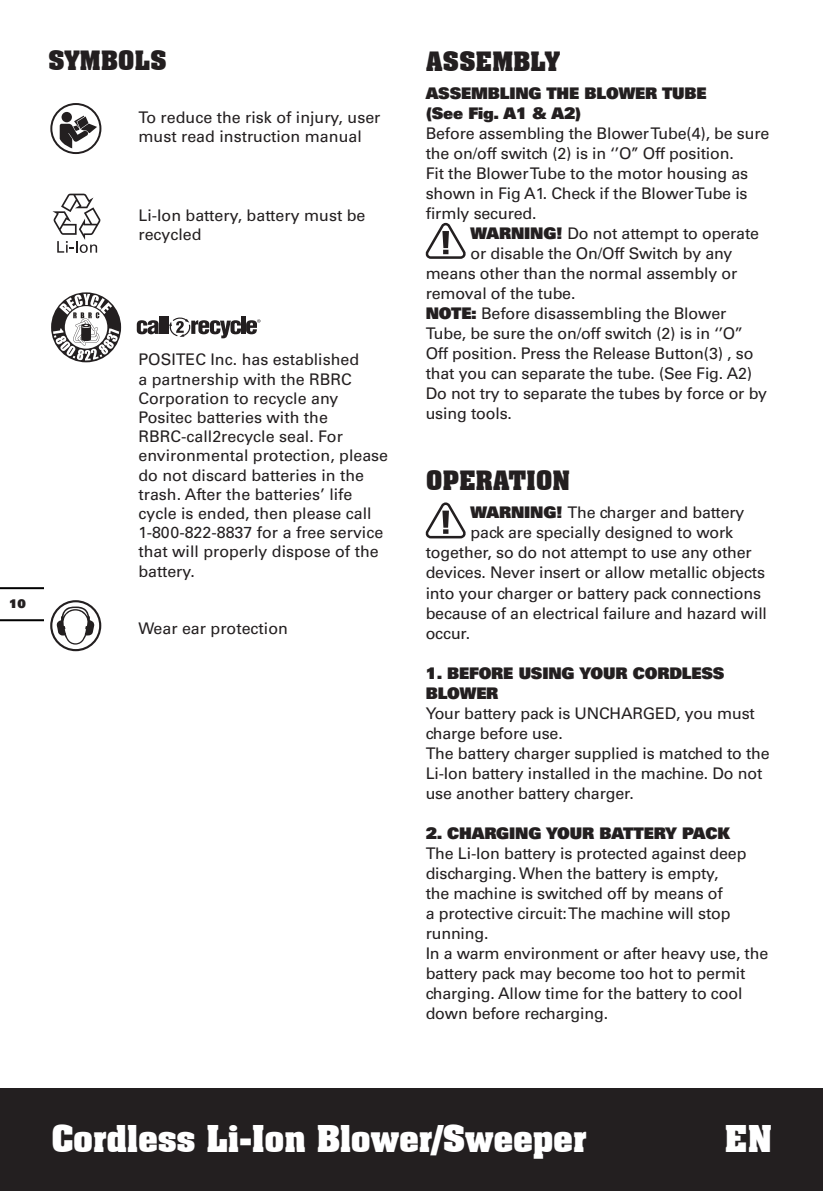
<style>
.page{position:relative;width:823px;height:1191px;background:#fff}
.page>*{position:absolute;margin:0;border:0;box-sizing:border-box;transform-origin:0 0}
.t1{font:700 36px "Aachen BT";letter-spacing:-.025em;color:#fff}
.t2{font:700 26px "Aachen BT";letter-spacing:-.01em;color:#231f20}
.t3{font:16px/20px "Univers";letter-spacing:-.01em;color:#231f20}
.t4{font:900 16px/20px "Univers";letter-spacing:-.01em;color:#231f20}
.t5{font:900 12px "Univers";color:#231f20}
.s1{font-weight:900}
</style>
<div class="page">
<div style="left:0;top:1089px;width:822px;height:102px;background:#231f20"></div>
<hr style="left:0;top:619px;width:43px;height:2px;background:#000">
<hr style="left:0;top:587px;width:43px;height:2px;background:#000">
<svg style="left:425px;top:223px;width:40px;height:36px"></svg>
<svg style="left:425px;top:502px;width:40px;height:36px"></svg>
<svg style="left:51px;top:292px;width:70px;height:70px"></svg>
<svg style="left:137px;top:320px;width:22px;height:14px"></svg>
<hr style="left:159px;top:316px;width:4px;height:18px;background:#231f20">
<hr style="left:164px;top:316px;width:4px;height:18px;background:#231f20">
<hr style="left:241px;top:316px;width:4px;height:18px;background:#231f20">
<svg style="left:169px;top:317px;width:91px;height:21px"></svg>
<svg style="left:52px;top:193px;width:49px;height:60px"></svg>
<div style="left:50px;top:600px;width:51px;height:51px;border:2px solid #231f20;border-radius:50%"></div>
<svg style="left:56px;top:606px;width:38px;height:38px"></svg>
<svg style="left:51px;top:104px;width:49px;height:49px"></svg>
<div style="left:50px;top:103px;width:51px;height:51px;border:2px solid #231f20;border-radius:50%"></div>
<div style="left:61px;top:112px;width:11px;height:10px;background:#231f20;border-radius:50%"></div>
<svg style="left:60px;top:116px;width:37px;height:32px"></svg>
<h2 class="t2" style="left:48px;top:44px;width:120px">SYMBOLS</h2>
<p class="t3" style="left:138px;top:108px;width:243px;line-height:19.2px">To reduce the risk of injury, user must read instruction manual</p>
<p class="t3" style="left:138px;top:206px;width:228px;line-height:19.2px">Li-Ion battery, battery must be recycled</p>
<p class="t5" style="left:9px;top:595px;width:18px">10</p>
<p class="t3" style="left:138px;top:350px;width:251px;line-height:19.2px">POSITEC Inc. has established<br>a partnership with the RBRC<br>Corporation to recycle any<br>Positec batteries with the<br>RBRC-call2recycle seal. For environmental protection, please do not discard batteries in the trash. After the batteries’ life cycle is ended, then please call<br>1-800-822-8837 for a free service that will properly dispose of the battery.</p>
<p class="t3" style="left:138px;top:618px;width:151px">Wear ear protection</p>
<h2 class="t2" style="left:425px;top:45px;width:136px">ASSEMBLY</h2>
<p class="t4" style="left:425px;top:83px;width:282px">ASSEMBLING THE BLOWER TUBE (See Fig. A1 &amp; A2)</p>
<p class="t3" style="left:425px;top:123px;width:345px">Before assembling the Blower Tube(4), be sure the on/off switch (2) is in ‘’O’’ Off position.<br>Fit the Blower Tube to the motor housing as shown in Fig A1. Check if the Blower Tube is firmly secured.</p>
<p class="t3" style="left:470px;top:223px;width:290px"><span class="s1">WARNING!</span> Do not attempt to operate</p>
<p class="t3" style="left:470px;top:243px;width:263px">or disable the On/Off Switch by any</p>
<p class="t3" style="left:425px;top:263px;width:313px">means other than the normal assembly or</p>
<p class="t3" style="left:425px;top:283px;width:151px">removal of the tube.</p>
<p class="t3" style="left:425px;top:303px;width:302px"><span class="s1">NOTE:</span> Before disassembling the Blower</p>
<p class="t3" style="left:425px;top:323px;width:318px">Tube, be sure the on/off switch (2) is in ‘’O’’</p>
<p class="t3" style="left:425px;top:343px;width:329px">Off position. Press the Release Button(3) , so</p>
<p class="t3" style="left:425px;top:363px;width:328px">that you can separate the tube. (See Fig. A2)</p>
<p class="t3" style="left:425px;top:383px;width:343px">Do not try to separate the tubes by force or by</p>
<p class="t3" style="left:425px;top:403px;width:88px">using tools.</p>
<h2 class="t2" style="left:425px;top:464px;width:146px">OPERATION</h2>
<p class="t3" style="left:470px;top:503px;width:275px"><span class="s1">WARNING!</span> The charger and battery</p>
<p class="t3" style="left:470px;top:523px;width:264px">pack are specially designed to work</p>
<p class="t3" style="left:425px;top:543px;width:327px">together, so do not attempt to use any other</p>
<p class="t3" style="left:425px;top:563px;width:341px">devices. Never insert or allow metallic objects</p>
<p class="t3" style="left:425px;top:583px;width:337px">into your charger or battery pack connections</p>
<p class="t3" style="left:425px;top:603px;width:343px">because of an electrical failure and hazard will</p>
<p class="t3" style="left:425px;top:623px;width:46px">occur.</p>
<p class="t4" style="left:425px;top:662px;width:300px">1. BEFORE USING YOUR CORDLESS<br>BLOWER</p>
<p class="t3" style="left:425px;top:703px;width:345px">Your battery pack is UNCHARGED, you must charge before use.<br>The battery charger supplied is matched to the Li-Ion battery installed in the machine. Do not use another battery charger.</p>
<p class="t4" style="left:425px;top:822px;width:306px">2. CHARGING YOUR BATTERY PACK</p>
<p class="t3" style="left:425px;top:843px;width:344px">The Li-Ion battery is protected against deep discharging. When the battery is empty,<br>the machine is switched off by means of<br>a protective circuit: The machine will stop running.<br>In a warm environment or after heavy use, the battery pack may become too hot to permit charging. Allow time for the battery to cool down before recharging.</p>
<h1 class="t1" style="left:51px;top:1116px;width:537px">Cordless Li-Ion Blower/Sweeper</h1>
<h1 class="t1" style="left:724px;top:1116px;width:49px">EN</h1>
</div>
